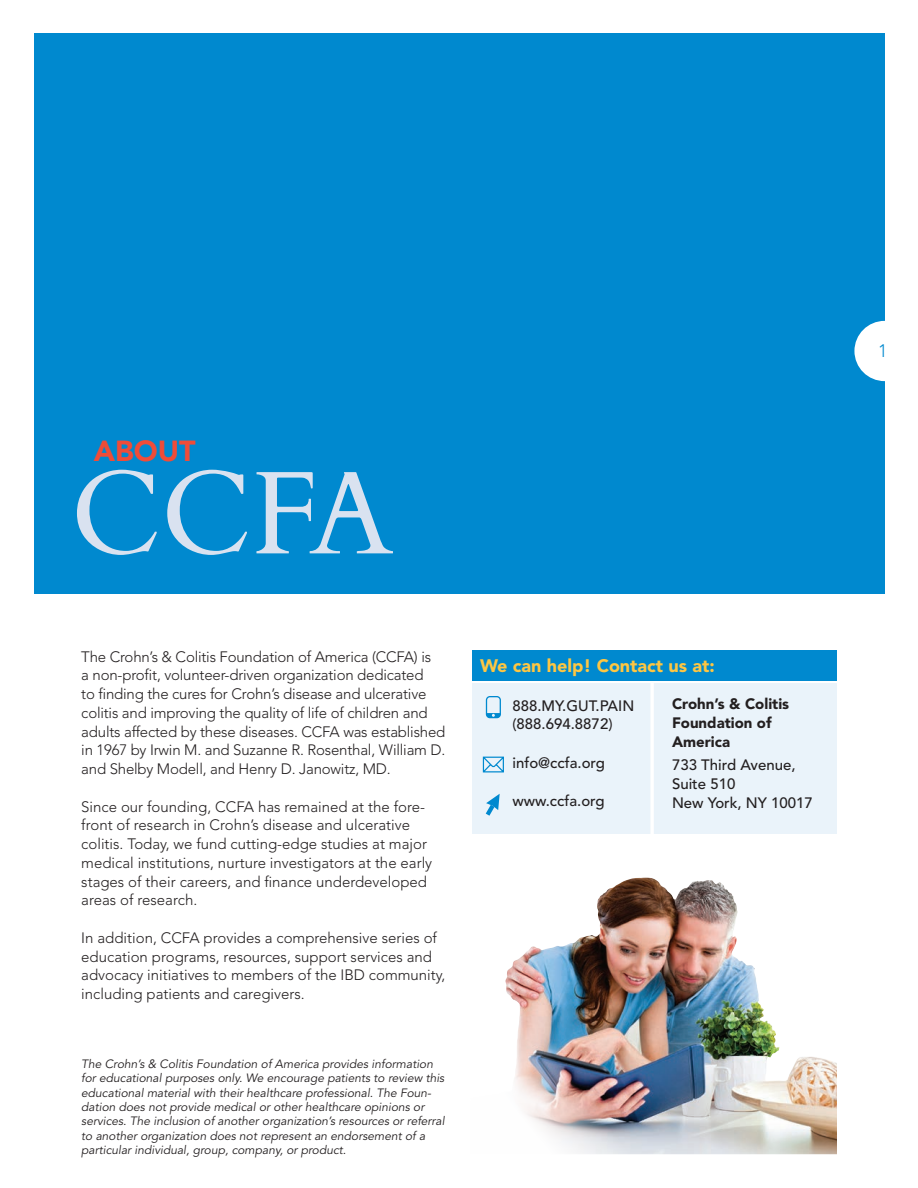
<style>
.page{position:relative;width:918px;height:1188px;background:#fff}
.page>*{position:absolute;margin:0;border:0;box-sizing:border-box;transform-origin:0 0}
.t1{font:118.05px "Cardo";color:#d9e2f0}
.t2{font:900 28.8px "Avenir";color:#ef4c38}
.Body_Copy{font:900 18px "Avenir";color:#fec642}
.t3{font:300 18px "Avenir";color:#0089cf}
.Body_Copy-2{font:300 15px/18.8px "Avenir";color:#231f20}
.Body_Copy-3{font:500 15px/18.8px "Avenir";color:#231f20}
.Body_Copy-4{font:900 15px/18.8px "Avenir";color:#231f20}
.Figure_Copy{font:italic 12px/14.4px "Avenir";color:#231f20}
</style>
<div class="page">
<div style="left:472px;top:684px;width:365px;height:150px;background:#eaf3fa"></div>
<div style="left:34px;top:34px;width:851px;height:560px;background:#0089cf"></div>
<div style="left:854px;top:321px;width:61px;height:60px;background:#fff;border-radius:50%"></div>
<div style="left:472px;top:650px;width:365px;height:30px;background:#0089cf"></div>
<div style="left:486px;top:696px;width:15px;height:22px;border:1px solid #0089cf;border-radius:3px"></div>
<svg style="left:486px;top:713px;width:14px;height:5px"></svg>
<svg style="left:483px;top:757px;width:21px;height:15px"></svg>
<hr style="left:650px;top:682px;width:4px;height:156px;background:#fff">
<svg style="left:486px;top:794px;width:14px;height:22px"></svg>
<img style="left:505px;top:878px;width:332px;height:276px">
<p class="t2" style="left:94px;top:434px;width:103px">ABOUT</p>
<p class="t1" style="left:71px;top:419px;width:324px">CCFA</p>
<p class="Body_Copy-2" style="left:81px;top:647px;width:366px">The Crohn’s &amp; Colitis Foundation of America (CCFA) is<br>a non-profit, volunteer-driven organization dedicated<br>to finding the cures for Crohn’s disease and ulcerative colitis and improving the quality of life of children and adults affected by these diseases. CCFA was established in 1967 by Irwin M. and Suzanne R. Rosenthal, William D. and Shelby Modell, and Henry D. Janowitz, MD.</p>
<p class="Body_Copy-2" style="left:81px;top:797px;width:352px">Since our founding, CCFA has remained at the fore&shy;front of research in Crohn’s disease and ulcerative colitis. Today, we fund cutting-edge studies at major medical institutions, nurture investigators at the early stages of their careers, and finance underdeveloped areas of research.</p>
<p class="Body_Copy-2" style="left:81px;top:928px;width:366px">In addition, CCFA provides a comprehensive series of education programs, resources, support services and advocacy initiatives to members of the IBD community, including patients and caregivers.</p>
<p class="Figure_Copy" style="left:81px;top:1057px;width:365px">The Crohn’s &amp; Colitis Foundation of America provides information for educational purposes only. We encourage patients to review this educational material with their healthcare professional. The Foun&shy;dation does not provide medical or other healthcare opinions or services. The inclusion of another organization’s resources or referral to another organization does not represent an endorsement of a particular individual, group, company, or product.</p>
<p class="Body_Copy" style="left:480px;top:655px;width:236px">We can help! Contact us at:</p>
<p class="Body_Copy-4" style="left:672px;top:695px;width:119px">Crohn’s &amp; Colitis<br>Foundation of<br>America</p>
<p class="Body_Copy-3" style="left:672px;top:756px;width:125px">733 Third Avenue,<br>Suite 510</p>
<p class="Body_Copy-3" style="left:672px;top:793px;width:142px">New York, NY 10017</p>
<p class="Body_Copy-3" style="left:512px;top:696px;width:123px">888.MY.GUT.PAIN (888.694.8872)</p>
<p class="Body_Copy-3" style="left:512px;top:753px;width:94px">info@ccfa.org</p>
<p class="Body_Copy-3" style="left:512px;top:792px;width:94px">www.ccfa.org</p>
<p class="t3" style="left:878px;top:341px;width:11px">1</p>
</div>
